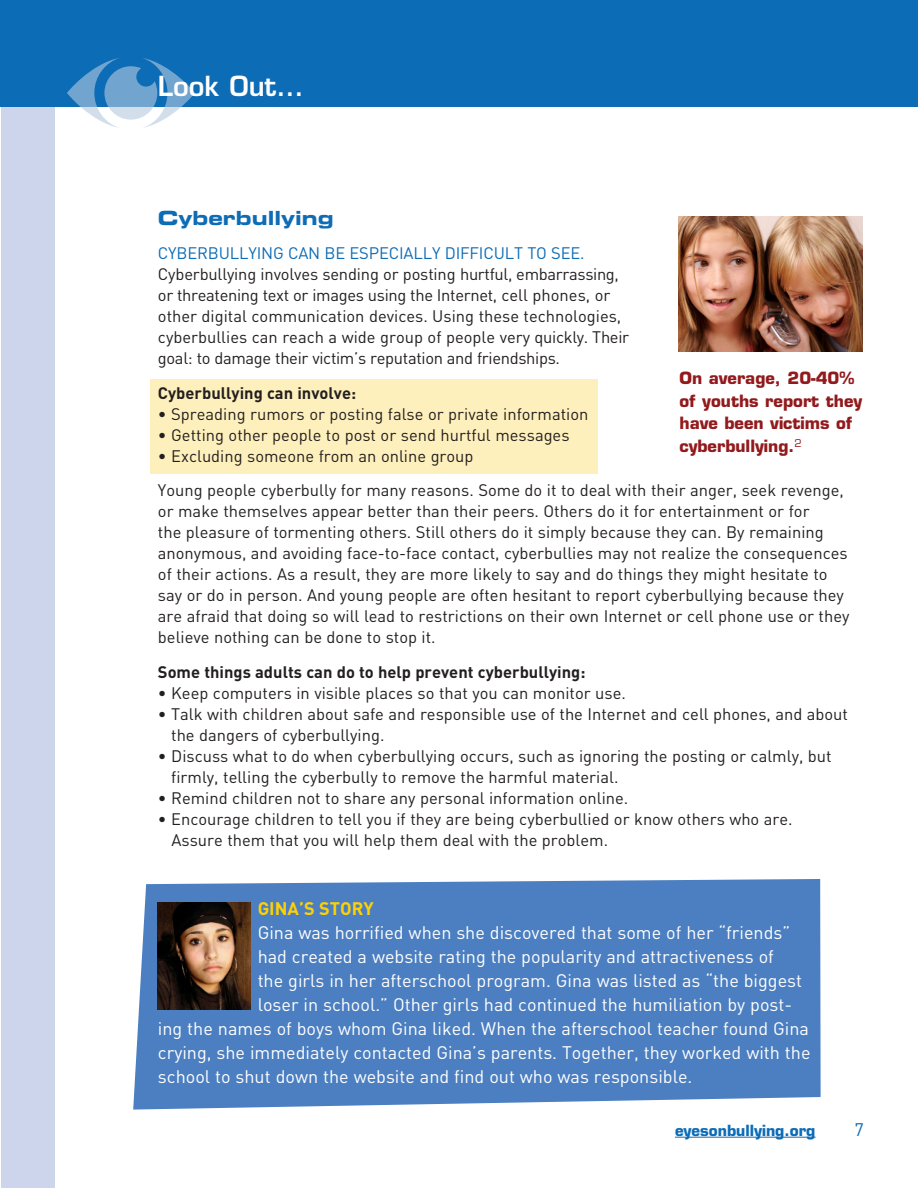
<style>
.page{position:relative;width:918px;height:1188px;background:#fff}
.page>*{position:absolute;margin:0;border:0;box-sizing:border-box;transform-origin:0 0}
.MainPage_chapter_hea{font:600 27px "Eurostile LT Std";color:#fff}
.MainPage_A_head{font:19.5px "Eurostile LT Std Bold Ex 2";color:#0d6cb6}
.Body_Copy{font:18px "DIN";color:#fff}
.Body_Copy-2{font:700 18px "DIN";color:#fed105}
.t1{font:18px "DIN";color:#0d6cb6}
.Body_Copy-3{font:16.5px/21px "DIN";color:#231f20}
.bullets{font:16.5px/21px "DIN";color:#231f20}
.Body_Copy-4{font:700 16.5px "DIN";color:#231f20}
.Stat{font:700 16.5px/22.5px "Eurostile LT Std";color:#92191c}
.t2{font:700 15px "Eurostile LT Std";color:#0d6cb6}
.s1{color:#0d6cb6}
</style>
<div class="page">
<div style="left:2px;top:0;width:54px;height:1188px;background:#ccd5ec"></div>
<div style="left:0;top:0;width:918px;height:106px;background:#0d6cb6"></div>
<hr style="left:675px;top:1137px;width:141px;height:1px;background:#0d6cb6">
<svg style="left:67px;top:58px;width:128px;height:70px"></svg>
<div style="left:150px;top:380px;width:448px;height:94px;background:#fef0bc"></div>
<div style="left:133px;top:879px;width:688px;height:231px;background:#4b7fc1"></div>
<img style="left:679px;top:217px;width:183px;height:135px">
<img style="left:158px;top:903px;width:93px;height:107px">
<p class="MainPage_chapter_hea" style="left:158px;top:69px;width:147px">Look Out…</p>
<p class="MainPage_A_head" style="left:158px;top:204px;width:177px">Cyberbullying</p>
<p class="Body_Copy-3" style="left:158px;top:242px;width:473px"><span class="s1">CYBERBULLYING CAN BE ESPECIALLY DIFFICULT TO SEE.<br></span>Cyberbullying involves sending or posting hurtful, embarrassing, or threatening text or images using the Internet, cell phones, or other digital communication devices. Using these technologies, cyberbullies can reach a wide group of people very quickly. Their goal: to damage their victim’s reputation and friendships.</p>
<p class="Body_Copy-4" style="left:158px;top:382px;width:200px">Cyberbullying can involve:</p>
<p class="bullets" style="left:158px;top:403px;width:432px">• Spreading rumors or posting false or private information</p>
<p class="bullets" style="left:158px;top:424px;width:413px">• Getting other people to post or send hurtful messages</p>
<p class="Body_Copy-3" style="left:158px;top:445px;width:317px">• Excluding someone from an online group</p>
<p class="Body_Copy-3" style="left:158px;top:479px;width:693px">Young people cyberbully for many reasons. Some do it to deal with their anger, seek revenge, or make themselves appear better than their peers. Others do it for entertainment or for<br>the pleasure of tormenting others. Still others do it simply because they can. By remaining anonymous, and avoiding face-to-face contact, cyberbullies may not realize the consequences of their actions. As a result, they are more likely to say and do things they might hesitate to say or do in person. And young people are often hesitant to report cyberbullying because they are afraid that doing so will lead to restrictions on their own Internet or cell phone use or they believe nothing can be done to stop it.</p>
<p class="Body_Copy-4" style="left:158px;top:661px;width:429px">Some things adults can do to help prevent cyberbullying:</p>
<p class="bullets" style="left:158px;top:682px;width:470px">• Keep computers in visible places so that you can monitor use.</p>
<p class="bullets" style="left:171px;top:703px;width:678px;text-indent:-13px">• Talk with children about safe and responsible use of the Internet and cell phones, and about the dangers of cyberbullying.</p>
<p class="bullets" style="left:171px;top:745px;width:662px;text-indent:-13px">• Discuss what to do when cyberbullying occurs, such as ignoring the posting or calmly, but firmly, telling the cyberbully to remove the harmful material.</p>
<p class="bullets" style="left:158px;top:787px;width:472px">• Remind children not to share any personal information online.</p>
<p class="Body_Copy-3" style="left:158px;top:808px;width:636px">• Encourage children to tell you if they are being cyberbullied or know others who are.</p>
<p class="Body_Copy-3" style="left:172px;top:829px;width:438px">Assure them that you will help them deal with the problem.</p>
<p class="Stat" style="left:680px;top:367px;width:184px">On average, 20-40% of youths report they have been victims of cyberbullying.<sup>2</sup></p>
<p class="Body_Copy-2" style="left:258px;top:897px;width:118px">GINA’S STORY</p>
<p class="Body_Copy" style="left:258px;top:921px;width:534px">Gina was horrified when she discovered that some of her “friends”</p>
<p class="Body_Copy" style="left:258px;top:945px;width:518px">had created a website rating the popularity and attractiveness of</p>
<p class="Body_Copy" style="left:258px;top:969px;width:546px">the girls in her afterschool program. Gina was listed as “the biggest</p>
<p class="Body_Copy" style="left:258px;top:993px;width:536px">loser in school.” Other girls had continued the humiliation by post-</p>
<p class="Body_Copy" style="left:158px;top:1017px;width:653px">ing the names of boys whom Gina liked. When the afterschool teacher found Gina</p>
<p class="Body_Copy" style="left:158px;top:1041px;width:654px">crying, she immediately contacted Gina’s parents. Together, they worked with the</p>
<p class="Body_Copy" style="left:158px;top:1065px;width:536px">school to shut down the website and find out who was responsible.</p>
<p class="t2" style="left:675px;top:1121px;width:142px">eyesonbullying.org</p>
<p class="t1" style="left:855px;top:1118px;width:11px">7</p>
</div>
